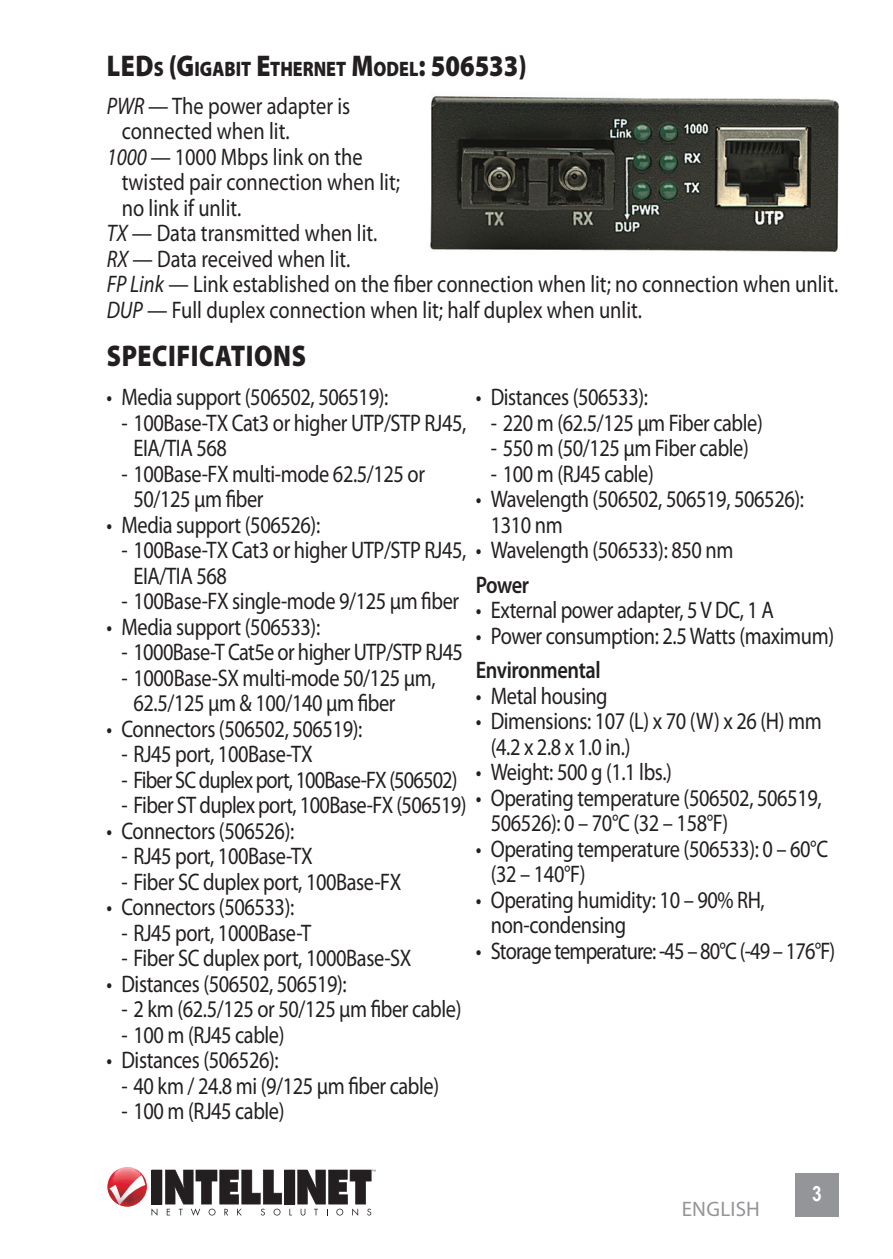
<style>
.page{position:relative;width:893px;height:1259px;background:#fff}
.page>*{position:absolute;margin:0;border:0;box-sizing:border-box;transform-origin:0 0}
.t1{font:900 30px "Myriad Pro";letter-spacing:.02em;color:#231f20;scale:.85 1}
.t2{font:24px "Myriad Pro";letter-spacing:-.02em;color:#231f20;scale:.85 1}
.t3{font:24px/25.5px "Myriad Pro";color:#231f20;scale:.85 1}
.t4{font:24px "Myriad Pro";letter-spacing:-.04em;color:#231f20;scale:.85 1}
.t5{font:24px "Myriad Pro";letter-spacing:-.045em;color:#231f20;scale:.85 1}
.t6{font:600 24px "Myriad Pro";letter-spacing:-.02em;color:#231f20;scale:.85 1}
.t7{font:900 21px "Myriad Pro";color:#231f20;scale:.85 1}
.Right_Page_Footer{font:21px "Myriad Pro";color:#939598}
.t8{font:700 21px "Arial Narrow";color:#fff}
.s1{font-size:30px}
.s2{font-style:italic}
</style>
<div class="page">
<img style="left:107px;top:1167px;width:40px;height:39px;border-radius:19px">
<svg style="left:109px;top:1169px;width:266px;height:46px"></svg>
<div style="left:795px;top:1173px;width:43px;height:43px;background:#939598"></div>
<img style="left:430px;top:95px;width:408px;height:157px">
<p class="t7" style="left:107px;top:57px;width:495px"><span class="s1">LED</span>S <span class="s1">(G</span>IGABIT <span class="s1">E</span>THERNET <span class="s1">M</span>ODEL<span class="s1">: 506533)</span></p>
<p class="t3" style="left:107px;top:93px;width:288px"><span class="s2">PWR</span> — The power adapter is</p>
<p class="t3" style="left:122px;top:118px;width:199px">connected when lit.</p>
<p class="t3" style="left:122px;top:144px;width:329px;text-indent:-15px"><span class="s2">1000 —</span> 1000 Mbps link on the twisted pair connection when lit; no link if unlit.</p>
<p class="t3" style="left:107px;top:220px;width:320px"><span class="s2">TX</span> — Data transmitted when lit.</p>
<p class="t3" style="left:107px;top:246px;width:288px"><span class="s2">RX</span> — Data received when lit.</p>
<p class="t3" style="left:107px;top:271px;width:862px"><span class="s2">FP Link</span> — Link established on the fiber connection when lit; no connection when unlit.</p>
<p class="t3" style="left:107px;top:297px;width:631px"><span class="s2">DUP</span> — Full duplex connection when lit; half duplex when unlit.</p>
<p class="t1" style="left:107px;top:339px;width:236px">SPECIFICATIONS</p>
<p class="t2" style="left:106px;top:382px;width:333px">• Media support (506502, 506519):</p>
<p class="t2" style="left:121px;top:408px;width:407px">- 100Base-TX Cat3 or higher UTP/STP RJ45,</p>
<p class="t2" style="left:133px;top:433px;width:112px">EIA/TIA 568</p>
<p class="t2" style="left:121px;top:459px;width:359px">- 100Base-FX multi-mode 62.5/125 or</p>
<p class="t2" style="left:133px;top:484px;width:155px">50/125 µm fiber</p>
<p class="t2" style="left:106px;top:510px;width:253px">• Media support (506526):</p>
<p class="t2" style="left:121px;top:535px;width:721px">- 100Base-TX Cat3 or higher UTP/STP RJ45, • Wavelength (506533): 850 nm</p>
<p class="t2" style="left:133px;top:561px;width:112px">EIA/TIA 568</p>
<p class="t2" style="left:121px;top:586px;width:399px">- 100Base-FX single-mode 9/125 µm fiber</p>
<p class="t2" style="left:106px;top:612px;width:253px">• Media support (506533):</p>
<p class="t2" style="left:121px;top:637px;width:403px">- 1000Base-T Cat5e or higher UTP/STP RJ45</p>
<p class="t2" style="left:121px;top:663px;width:371px">- 1000Base-SX multi-mode 50/125 µm,</p>
<p class="t2" style="left:133px;top:688px;width:310px">62.5/125 µm &amp; 100/140 µm fiber</p>
<p class="t2" style="left:106px;top:714px;width:303px">• Connectors (506502, 506519):</p>
<p class="t2" style="left:121px;top:739px;width:227px">- RJ45 port, 100Base-TX</p>
<p class="t5" style="left:121px;top:765px;width:397px">- Fiber SC duplex port, 100Base-FX (506502)</p>
<p class="t2" style="left:121px;top:790px;width:407px">- Fiber ST duplex port, 100Base-FX (506519)</p>
<p class="t2" style="left:106px;top:816px;width:222px">• Connectors (506526):</p>
<p class="t2" style="left:121px;top:841px;width:227px">- RJ45 port, 100Base-TX</p>
<p class="t2" style="left:121px;top:867px;width:331px">- Fiber SC duplex port, 100Base-FX</p>
<p class="t2" style="left:106px;top:892px;width:222px">• Connectors (506533):</p>
<p class="t2" style="left:121px;top:918px;width:225px">- RJ45 port, 1000Base-T</p>
<p class="t2" style="left:121px;top:943px;width:343px">- Fiber SC duplex port, 1000Base-SX</p>
<p class="t2" style="left:106px;top:969px;width:284px">• Distances (506502, 506519):</p>
<p class="t2" style="left:121px;top:994px;width:402px">- 2 km (62.5/125 or 50/125 µm fiber cable)</p>
<p class="t2" style="left:121px;top:1020px;width:193px">- 100 m (RJ45 cable)</p>
<p class="t2" style="left:106px;top:1045px;width:204px">• Distances (506526):</p>
<p class="t2" style="left:121px;top:1071px;width:375px">- 40 km / 24.8 mi (9/125 µm fiber cable)</p>
<p class="t2" style="left:121px;top:1096px;width:193px">- 100 m (RJ45 cable)</p>
<p class="t2" style="left:476px;top:382px;width:204px">• Distances (506533):</p>
<p class="t2" style="left:491px;top:408px;width:321px">- 220 m (62.5/125 µm Fiber cable)</p>
<p class="t2" style="left:491px;top:433px;width:305px">- 550 m (50/125 µm Fiber cable)</p>
<p class="t2" style="left:491px;top:459px;width:193px">- 100 m (RJ45 cable)</p>
<p class="t2" style="left:476px;top:484px;width:388px">• Wavelength (506502, 506519, 506526):</p>
<p class="t2" style="left:491px;top:510px;width:86px">1310 nm</p>
<p class="t6" style="left:476px;top:569px;width:64px">Power</p>
<p class="t2" style="left:476px;top:595px;width:352px">• External power adapter, 5 V DC, 1 A</p>
<p class="t2" style="left:476px;top:621px;width:423px">• Power consumption: 2.5 Watts (maximum)</p>
<p class="t6" style="left:476px;top:655px;width:149px">Environmental</p>
<p class="t2" style="left:476px;top:681px;width:157px">• Metal housing</p>
<p class="t2" style="left:476px;top:706px;width:408px">• Dimensions: 107 (L) x 70 (W) x 26 (H) mm</p>
<p class="t2" style="left:491px;top:732px;width:166px">(4.2 x 2.8 x 1.0 in.)</p>
<p class="t2" style="left:476px;top:757px;width:232px">• Weight: 500 g (1.1 lbs.)</p>
<p class="t2" style="left:476px;top:783px;width:408px">• Operating temperature (506502, 506519,</p>
<p class="t2" style="left:491px;top:808px;width:281px">506526): 0 – 70°C (32 – 158°F)</p>
<p class="t2" style="left:476px;top:834px;width:416px">• Operating temperature (506533): 0 – 60°C</p>
<p class="t2" style="left:491px;top:859px;width:113px">(32 – 140°F)</p>
<p class="t2" style="left:476px;top:885px;width:342px">• Operating humidity: 10 – 90% RH,</p>
<p class="t2" style="left:491px;top:910px;width:161px">non-condensing</p>
<p class="t4" style="left:476px;top:936px;width:425px">• Storage temperature: -45 – 80°C (-49 – 176°F)</p>
<p class="Right_Page_Footer" style="left:682px;top:1196px;width:23px">ENGLISH</p>
<p class="t8" style="left:812px;top:1177px;width:11px">3</p>
</div>
